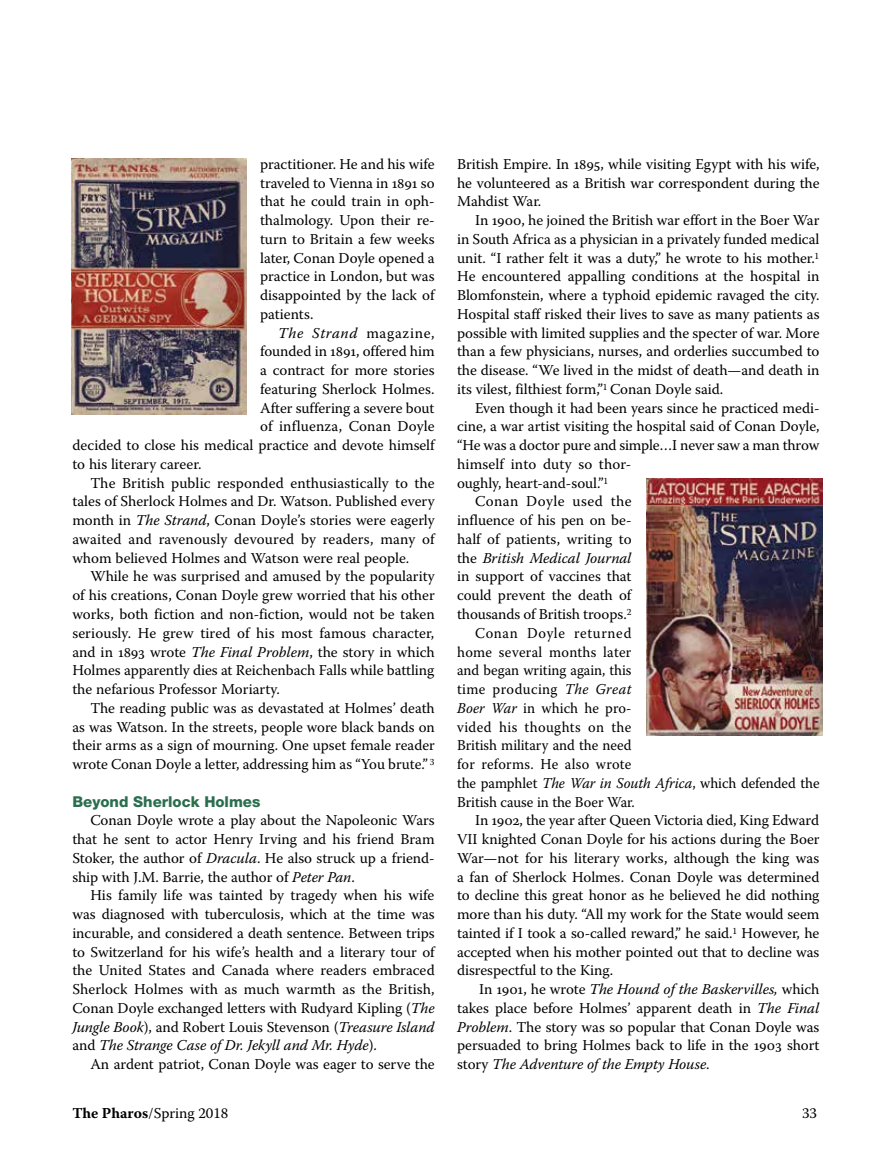
<style>
.page{position:relative;width:891px;height:1175px;background:#fff}
.page>*{position:absolute;margin:0;border:0;box-sizing:border-box;transform-origin:0 0}
.t1{font:15px/18.8px "Warnock Pro";color:#000;text-align:justify}
.t2{font:15px "Warnock Pro";color:#000;scale:.96 1}
.t3{font:italic 15px "Warnock Pro";letter-spacing:-.005em;color:#000}
.t4{font:15px "Warnock Pro";letter-spacing:.02em;color:#000;scale:.96 1}
.t5{font:15px "Warnock Pro";letter-spacing:.025em;color:#000;scale:.96 1}
.t6{font:15px "Warnock Pro";letter-spacing:.03em;color:#000;scale:.96 1}
.t7{font:800 15px "Helvetica Neue LT Std";color:#2a6e4e}
.t8{font:italic 15px "Warnock Pro";letter-spacing:.04em;color:#000}
.t9{font:15px "Warnock Pro";letter-spacing:.045em;color:#000;scale:.96 1}
.t10{font:15px "Warnock Pro";letter-spacing:.03em;color:#000}
.s1{font-style:normal}
.s2{font-style:italic}
.s3{font-weight:700}
</style>
<div class="page">
<img style="left:71px;top:158px;width:176px;height:256px">
<img style="left:646px;top:478px;width:176px;height:257px">
<p class="t1" style="left:260px;top:154px;width:176px">practitioner. He and his wife traveled to Vienna in 1891 so that he could train in oph&shy;thalmology. Upon their re&shy;turn to Britain a few weeks later, Conan Doyle opened a practice in London, but was disappointed by the lack of patients.</p>
<p class="t8" style="left:278px;top:324px;width:158px">The Strand <span class="s1">magazine,</span></p>
<p class="t1" style="left:260px;top:342px;width:176px">founded in 1891, offered him</p>
<p class="t1" style="left:260px;top:360px;width:176px">a contract for more stories</p>
<p class="t1" style="left:260px;top:379px;width:176px">featuring Sherlock Holmes.</p>
<p class="t1" style="left:260px;top:398px;width:176px">After suffering a severe bout</p>
<p class="t1" style="left:260px;top:417px;width:176px">of influenza, Conan Doyle</p>
<p class="t1" style="left:72px;top:435px;width:364px">decided to close his medical practice and devote himself</p>
<p class="t1" style="left:72px;top:454px;width:131px">to his literary career.</p>
<p class="t1" style="left:90px;top:473px;width:346px">The British public responded enthusiastically to the</p>
<p class="t1" style="left:72px;top:492px;width:364px">tales of Sherlock Holmes and Dr. Watson. Published every</p>
<p class="t1" style="left:72px;top:510px;width:364px">month in <span class="s2">The Strand</span>, Conan Doyle’s stories were eagerly</p>
<p class="t1" style="left:72px;top:529px;width:364px">awaited and ravenously devoured by readers, many of</p>
<p class="t1" style="left:72px;top:548px;width:339px">whom believed Holmes and Watson were real people.</p>
<p class="t1" style="left:90px;top:567px;width:346px">While he was surprised and amused by the popularity</p>
<p class="t1" style="left:72px;top:585px;width:364px">of his creations, Conan Doyle grew worried that his other</p>
<p class="t1" style="left:72px;top:604px;width:364px">works, both fiction and non-fiction, would not be taken</p>
<p class="t1" style="left:72px;top:623px;width:364px">seriously. He grew tired of his most famous character,</p>
<p class="t1" style="left:72px;top:642px;width:364px">and in 1893 wrote <span class="s2">The Final Problem</span>, the story in which</p>
<p class="t1" style="left:72px;top:660px;width:364px">Holmes apparently dies at Reichenbach Falls while battling</p>
<p class="t1" style="left:72px;top:679px;width:209px">the nefarious Professor Moriarty.</p>
<p class="t1" style="left:90px;top:698px;width:346px">The reading public was as devastated at Holmes’ death</p>
<p class="t1" style="left:72px;top:717px;width:364px">as was Watson. In the streets, people wore black bands on</p>
<p class="t1" style="left:72px;top:735px;width:364px">their arms as a sign of mourning. One upset female reader</p>
<p class="t1" style="left:72px;top:754px;width:364px">wrote Conan Doyle a letter, addressing him as “You brute.” <sup>3</sup></p>
<p class="t7" style="left:72px;top:792px;width:190px">Beyond Sherlock Holmes</p>
<p class="t1" style="left:72px;top:810px;width:364px;text-indent:18px">Conan Doyle wrote a play about the Napoleonic Wars that he sent to actor Henry Irving and his friend Bram Stoker, the author of <span class="s2">Dracula</span>. He also struck up a friend&shy;ship with J.M. Barrie, the author of <span class="s2">Peter Pan</span>.</p>
<p class="t1" style="left:72px;top:885px;width:364px;text-indent:18px">His family life was tainted by tragedy when his wife was diagnosed with tuberculosis, which at the time was incurable, and considered a death sentence. Between trips to Switzerland for his wife’s health and a literary tour of the United States and Canada where readers embraced Sherlock Holmes with as much warmth as the British, Conan Doyle exchanged letters with Rudyard Kipling (<span class="s2">The Jungle Book</span>), and Robert Louis Stevenson (<span class="s2">Treasure Island </span>and <span class="s2">The Strange Case of Dr. Jekyll and Mr. Hyde</span>).</p>
<p class="t1" style="left:90px;top:1054px;width:346px">An ardent patriot, Conan Doyle was eager to serve the</p>
<p class="t1" style="left:457px;top:154px;width:364px">British Empire. In 1895, while visiting Egypt with his wife, he volunteered as a British war correspondent during the Mahdist War.</p>
<p class="t1" style="left:457px;top:210px;width:364px;text-indent:18px">In 1900, he joined the British war effort in the Boer War in South Africa as a physician in a privately funded medical unit. “I rather felt it was a duty,” he wrote to his mother.<sup>1<br></sup>He encountered appalling conditions at the hospital in Blomfonstein, where a typhoid epidemic ravaged the city.<br>Hospital staff risked their lives to save as many patients as possible with limited supplies and the specter of war. More than a few physicians, nurses, and orderlies succumbed to the disease. “We lived in the midst of death—and death in its vilest, filthiest form,”<sup>1</sup> Conan Doyle said.</p>
<p class="t1" style="left:475px;top:398px;width:346px">Even though it had been years since he practiced medi-</p>
<p class="t1" style="left:457px;top:417px;width:364px">cine, a war artist visiting the hospital said of Conan Doyle,</p>
<p class="t1" style="left:457px;top:435px;width:364px">“He was a doctor pure and simple…I never saw a man throw</p>
<p class="t1" style="left:457px;top:454px;width:176px">himself into duty so thor-</p>
<p class="t1" style="left:457px;top:473px;width:153px">oughly, heart-and-soul.”<sup>1</sup></p>
<p class="t10" style="left:475px;top:492px;width:158px">Conan Doyle used the</p>
<p class="t1" style="left:457px;top:510px;width:176px">influence of his pen on be-</p>
<p class="t1" style="left:457px;top:529px;width:176px">half of patients, writing to</p>
<p class="t3" style="left:457px;top:549px;width:176px"><span class="s1">the</span> British Medical Journal</p>
<p class="t1" style="left:457px;top:567px;width:176px">in support of vaccines that</p>
<p class="t1" style="left:457px;top:585px;width:176px">could prevent the death of</p>
<p class="t1" style="left:457px;top:604px;width:176px">thousands of British troops.<sup>2</sup></p>
<p class="t9" style="left:475px;top:624px;width:164px">Conan Doyle returned</p>
<p class="t4" style="left:457px;top:642px;width:183px">home several months later</p>
<p class="t2" style="left:457px;top:661px;width:183px">and began writing again, this</p>
<p class="t5" style="left:457px;top:680px;width:183px">time producing <span class="s2">The Great</span></p>
<p class="t2" style="left:457px;top:699px;width:183px"><span class="s2">Boer War</span> in which he pro-</p>
<p class="t6" style="left:457px;top:717px;width:183px">vided his thoughts on the</p>
<p class="t2" style="left:457px;top:736px;width:183px">British military and the need</p>
<p class="t2" style="left:457px;top:755px;width:183px">for reforms. He also wrote</p>
<p class="t2" style="left:457px;top:774px;width:379px">the pamphlet <span class="s2">The War in South Africa</span>, which defended the</p>
<p class="t2" style="left:457px;top:792px;width:187px">British cause in the Boer War.</p>
<p class="t1" style="left:475px;top:810px;width:346px">In 1902, the year after Queen Victoria died, King Edward</p>
<p class="t1" style="left:457px;top:829px;width:364px">VII knighted Conan Doyle for his actions during the Boer</p>
<p class="t1" style="left:457px;top:848px;width:364px">War—not for his literary works, although the king was</p>
<p class="t1" style="left:457px;top:867px;width:364px">a fan of Sherlock Holmes. Conan Doyle was determined</p>
<p class="t1" style="left:457px;top:885px;width:364px">to decline this great honor as he believed he did nothing</p>
<p class="t1" style="left:457px;top:904px;width:364px">more than his duty. “All my work for the State would seem</p>
<p class="t1" style="left:457px;top:923px;width:364px">tainted if I took a so-called reward,” he said.<sup>1</sup> However, he</p>
<p class="t1" style="left:457px;top:942px;width:364px">accepted when his mother pointed out that to decline was</p>
<p class="t1" style="left:457px;top:960px;width:158px">disrespectful to the King.</p>
<p class="t3" style="left:479px;top:980px;width:342px"><span class="s1">In 1901, he wrote</span> The Hound of the Baskervilles, <span class="s1">which</span></p>
<p class="t1" style="left:457px;top:998px;width:364px">takes place before Holmes’ apparent death in <span class="s2">The Final</span></p>
<p class="t1" style="left:457px;top:1017px;width:364px"><span class="s2">Problem</span>. The story was so popular that Conan Doyle was</p>
<p class="t1" style="left:457px;top:1035px;width:364px">persuaded to bring Holmes back to life in the 1903 short</p>
<p class="t3" style="left:457px;top:1055px;width:254px"><span class="s1">story</span> The Adventure of the Empty House<span class="s1">.</span></p>
<p class="t1" style="left:72px;top:1103px;width:158px"><span class="s3">The Pharos</span>/Spring 2018</p>
<p class="t1" style="left:802px;top:1103px;width:17px">33</p>
</div>
